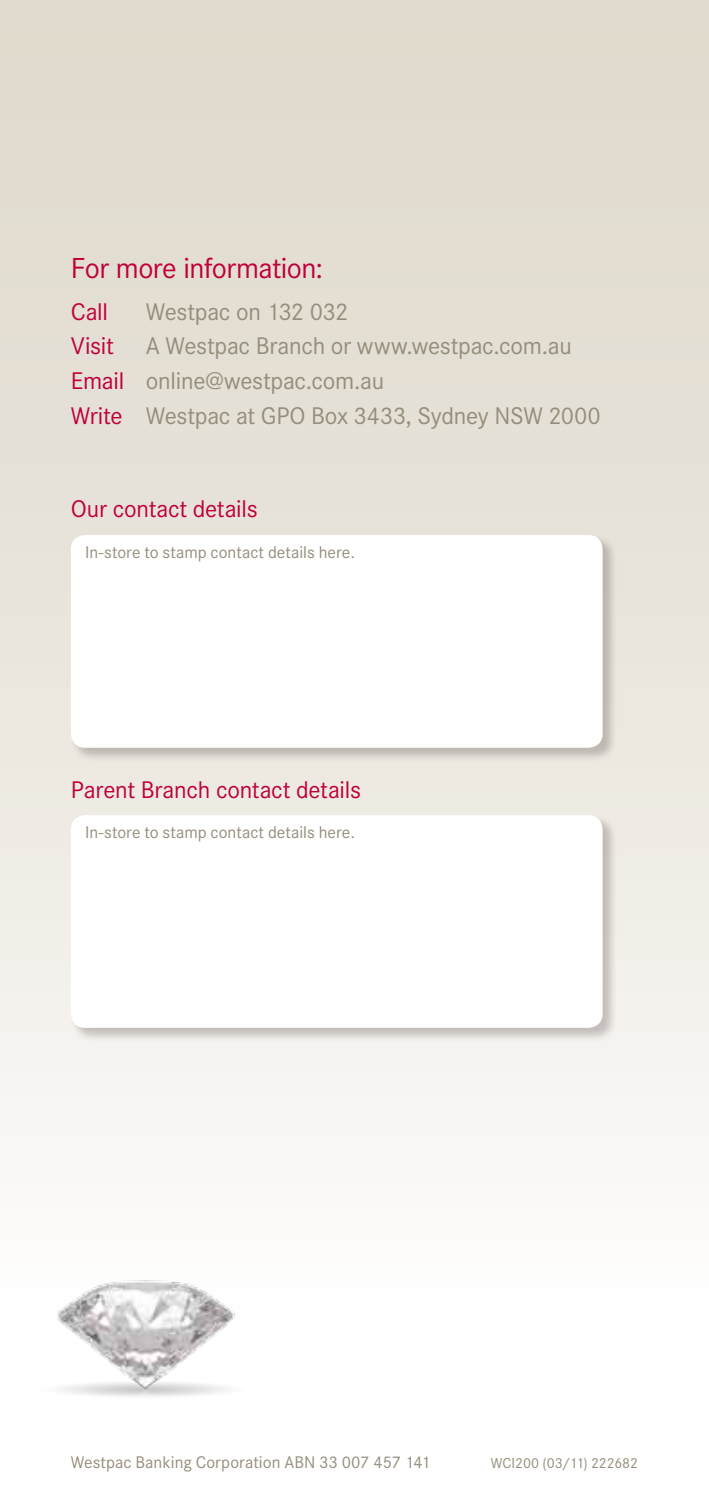
<style>
.page{position:relative;width:709px;height:1489px;background:#fff}
.page>*{position:absolute;margin:0;border:0;box-sizing:border-box;transform-origin:0 0}
.t1{font:30px "Corporate S";letter-spacing:-.02em;color:#bf0038}
.t2{font:25px/34.5px "Corporate S";letter-spacing:-.01em;color:#958d7c}
.t3{font:25px "Corporate S";letter-spacing:-.01em;color:#bf0038}
.t4{font:17.5px "Corporate S";color:#958d7c}
.t5{font:15px "Corporate S";letter-spacing:-.005em;color:#958d7c}
.s1{color:#bf0038}
</style>
<div class="page">
<div style="left:0;top:0;width:709px;height:1323px;background:linear-gradient(to bottom,#ddd6c8,#fcfbf9)"></div>
<div style="left:70px;top:534px;width:547px;height:228px;background:#2e2322;opacity:.25"></div>
<div style="left:71px;top:535px;width:531px;height:212px;background:#fff;border-radius:14px"></div>
<div style="left:70px;top:814px;width:547px;height:228px;background:#2e2322;opacity:.25"></div>
<div style="left:71px;top:815px;width:531px;height:212px;background:#fff;border-radius:14px"></div>
<img style="left:0;top:1190px;width:307px;height:207px">
<p class="t1" style="left:71px;top:251px;width:254px">For more information:</p>
<p class="t3" style="left:71px;top:297px;width:39px">Call</p>
<p class="t2" style="left:146px;top:294px;width:204px">Westpac on 132 032</p>
<p class="t3" style="left:71px;top:332px;width:45px">Visit</p>
<p class="t2" style="left:71px;top:329px;width:531px;text-indent:75px">A Westpac Branch or www.westpac.com.au<br><span class="s1">Email</span> online@westpac.com.au<br><span class="s1">Write</span> Westpac at GPO Box 3433, Sydney NSW 2000</p>
<p class="t3" style="left:71px;top:495px;width:188px">Our contact details</p>
<p class="t4" style="left:85px;top:542px;width:271px">In-store to stamp contact details here.</p>
<p class="t3" style="left:71px;top:776px;width:291px">Parent Branch contact details</p>
<p class="t4" style="left:85px;top:822px;width:271px">In-store to stamp contact details here.</p>
<p class="t4" style="left:71px;top:1451px;width:361px">Westpac Banking Corporation ABN 33 007 457 141</p>
<p class="t5" style="left:490px;top:1453px;width:149px">WCI200 (03/11) 222682</p>
</div>
